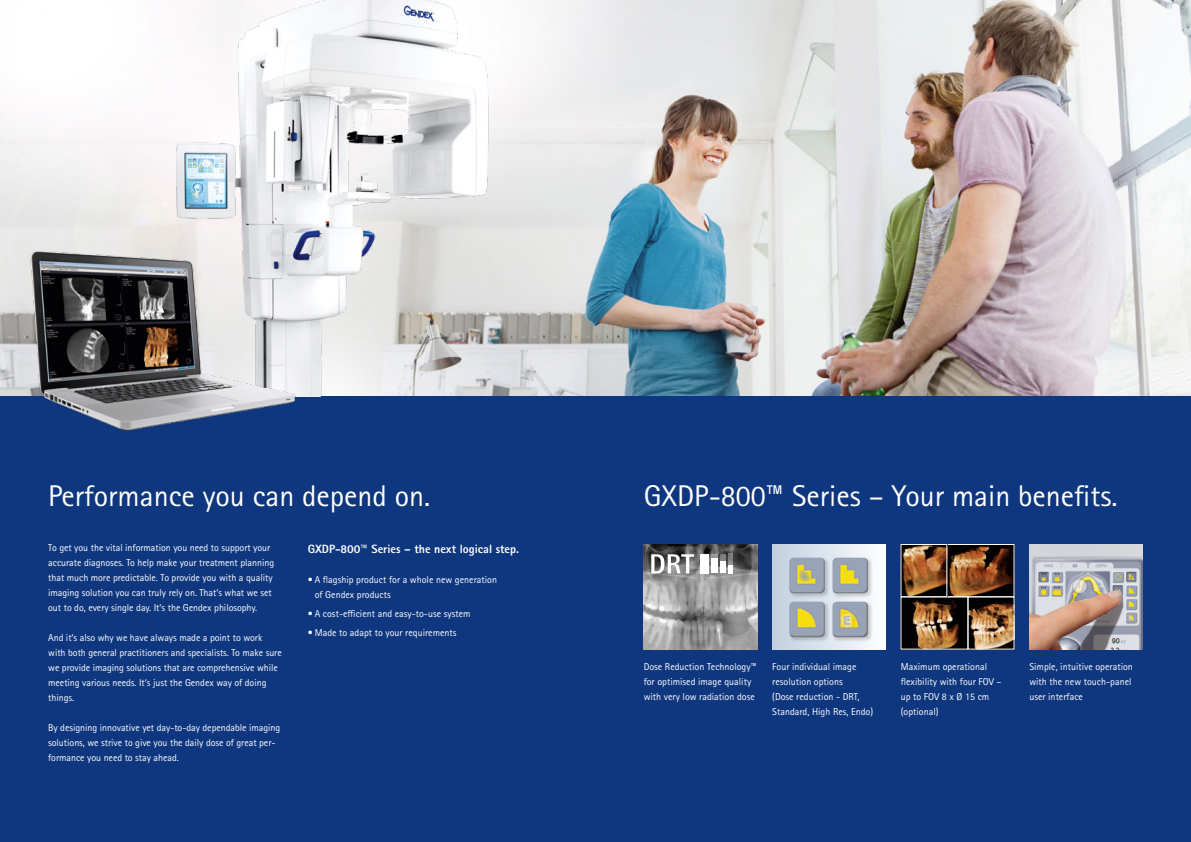
<style>
.page{position:relative;width:1191px;height:842px;background:#fff}
.page>*{position:absolute;margin:0;border:0;box-sizing:border-box;transform-origin:0 0}
.t1{font:30px "Rotis Sans Serif Pro Cyr";color:#fff}
.t2{font:800 27.9px "Rotis Sans Serif Pro Cyr";color:#fff}
.t3{font:800 12px "Rotis Sans Serif Pro Cyr";color:#fff}
.t4{font:10px/15px "Rotis Sans Serif Pro Cyr";letter-spacing:-.005em;color:#fff}
</style>
<div class="page">
<img style="left:0;top:0;width:1191px;height:397px">
<div style="left:0;top:397px;width:1191px;height:445px;background:#0f377f"></div>
<img style="left:170px;top:0;width:347px;height:397px">
<img style="left:18px;top:243px;width:285px;height:188px">
<img style="left:643px;top:544px;width:114px;height:105px">
<div style="left:772px;top:544px;width:113px;height:105px;background:linear-gradient(to right,#c1d0e0,#fdfefe)"></div>
<img style="left:902px;top:546px;width:110px;height:101px">
<div style="left:947px;top:544px;width:67px;height:53px;border:1px solid #fff"></div>
<div style="left:900px;top:544px;width:47px;height:53px;border:1px solid #fff"></div>
<div style="left:788px;top:557px;width:42px;height:41px;background:#000;opacity:.18"></div>
<img style="left:789px;top:558px;width:36px;height:35px">
<div style="left:831px;top:601px;width:42px;height:41px;background:#000;opacity:.18"></div>
<img style="left:832px;top:602px;width:36px;height:35px">
<div style="left:788px;top:601px;width:42px;height:41px;background:#000;opacity:.18"></div>
<img style="left:789px;top:602px;width:36px;height:35px">
<div style="left:831px;top:557px;width:42px;height:41px;background:#000;opacity:.18"></div>
<img style="left:832px;top:558px;width:36px;height:35px">
<svg style="left:728px;top:566px;width:4px;height:7px"></svg>
<div style="left:720px;top:561px;width:6px;height:12px;background:#fff"></div>
<div style="left:711px;top:559px;width:7px;height:14px;background:#fff"></div>
<div style="left:700px;top:554px;width:8px;height:19px;background:#fff"></div>
<svg style="left:728px;top:554px;width:4px;height:12px"></svg>
<svg style="left:720px;top:554px;width:6px;height:7px"></svg>
<svg style="left:711px;top:554px;width:7px;height:5px"></svg>
<img style="left:1132px;top:544px;width:10px;height:105px">
<img style="left:1029px;top:544px;width:103px;height:105px">
<h1 class="t1" style="left:48px;top:478px;width:384px">Performance you can depend on.</h1>
<h1 class="t1" style="left:643px;top:478px;width:475px">GXDP-800™ Series – Your main benefits.</h1>
<p class="t4" style="left:48px;top:540px;width:227px">To get you the vital information you need to support your accurate diagnoses. To help make your treatment planning that much more predictable. To provide you with a quality imaging solution you can truly rely on. That‘s what we set out to do, every single day. It‘s the Gendex philosophy.</p>
<p class="t4" style="left:48px;top:630px;width:235px">And it‘s also why we have always made a point to work with both general practitioners and specialists. To make sure we provide imaging solutions that are comprehensive while meeting various needs. It‘s just the Gendex way of doing things.</p>
<p class="t4" style="left:48px;top:720px;width:234px">By designing innovative yet day-to-day dependable imaging solutions, we strive to give you the daily dose of great per&shy;formance you need to stay ahead.</p>
<p class="t3" style="left:308px;top:541px;width:213px">GXDP-800™ Series – the next logical step.</p>
<p class="t4" style="left:315px;top:572px;width:184px;text-indent:-7px">• A flagship product for a whole new generation of Gendex products</p>
<p class="t4" style="left:308px;top:606px;width:164px">• A cost-efficient and easy-to-use system</p>
<p class="t4" style="left:308px;top:625px;width:150px">• Made to adapt to your requirements</p>
<h2 class="t2" style="left:649px;top:546px;width:46px">DRT</h2>
<p class="t4" style="left:1029px;top:660px;width:105px">Simple, intuitive operation with the new touch-panel user interface</p>
<p class="t4" style="left:643px;top:660px;width:115px">Dose Reduction Technology™ for optimised image quality with very low radiation dose</p>
<p class="t4" style="left:772px;top:660px;width:102px">Four individual image resolution options<br>(Dose reduction - DRT,<br>Standard, High Res, Endo)</p>
<p class="t4" style="left:900px;top:660px;width:102px">Maximum operational flexibility with four FOV – up to FOV 8 x Ø 15 cm (optional)</p>
</div>
